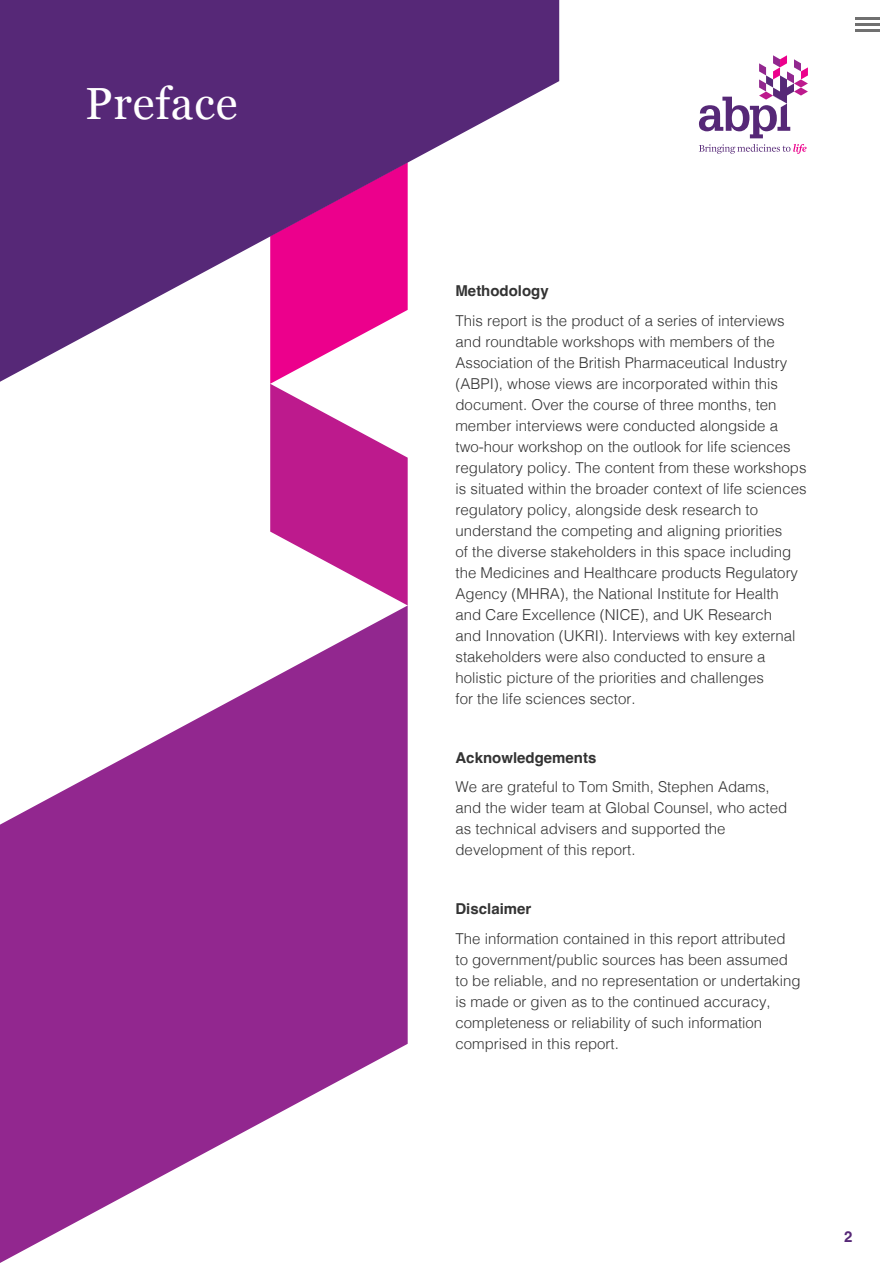
<style>
.page{position:relative;width:893px;height:1263px;background:#fff}
.page>*{position:absolute;margin:0;border:0;box-sizing:border-box;transform-origin:0 0}
.Main_headers{font:45px "Georgia";letter-spacing:.02em;color:#fff}
.BODY{font:300 15px/21px "Helvetica";color:#333}
.BODY-2{font:700 15px "Helvetica";color:#333}
.t1{font:700 15px "Helvetica";color:#562877}
</style>
<div class="page">
<svg style="left:270px;top:382px;width:138px;height:223px"></svg>
<svg style="left:0;top:0;width:559px;height:382px;fill:#562877"></svg>
<svg style="left:0;top:605px;width:408px;height:658px;fill:#92278f"></svg>
<svg style="left:699px;top:144px;width:108px;height:10px"></svg>
<svg style="left:699px;top:55px;width:109px;height:83px"></svg>
<hr style="left:855px;top:18px;width:25px;height:2px;background:#707070">
<hr style="left:855px;top:23px;width:25px;height:3px;background:#707070">
<hr style="left:855px;top:29px;width:25px;height:3px;background:#707070">
<p class="Main_headers" style="left:85px;top:71px;width:154px">Preface</p>
<p class="BODY-2" style="left:455px;top:282px;width:95px">Methodology</p>
<p class="BODY" style="left:455px;top:309px;width:352px">This report is the product of a series of interviews and roundtable workshops with members of the Association of the British Pharmaceutical Industry (ABPI), whose views are incorporated within this document. Over the course of three months, ten member interviews were conducted alongside a two-hour workshop on the outlook for life sciences regulatory policy. The content from these workshops is situated within the broader context of life sciences regulatory policy, alongside desk research to understand the competing and aligning priorities<br>of the diverse stakeholders in this space including the Medicines and Healthcare products Regulatory Agency (MHRA), the National Institute for Health and Care Excellence (NICE), and UK Research<br>and Innovation (UKRI). Interviews with key external stakeholders were also conducted to ensure a holistic picture of the priorities and challenges<br>for the life sciences sector.</p>
<p class="BODY-2" style="left:455px;top:748px;width:142px">Acknowledgements</p>
<p class="BODY" style="left:455px;top:775px;width:333px">We are grateful to Tom Smith, Stephen Adams, and the wider team at Global Counsel, who acted as technical advisers and supported the development of this report.</p>
<p class="BODY-2" style="left:455px;top:900px;width:77px">Disclaimer</p>
<p class="BODY" style="left:455px;top:927px;width:347px">The information contained in this report attributed to government/public sources has been assumed to be reliable, and no representation or undertaking is made or given as to the continued accuracy, completeness or reliability of such information comprised in this report.</p>
<p class="t1" style="left:844px;top:1228px;width:10px">2</p>
</div>
